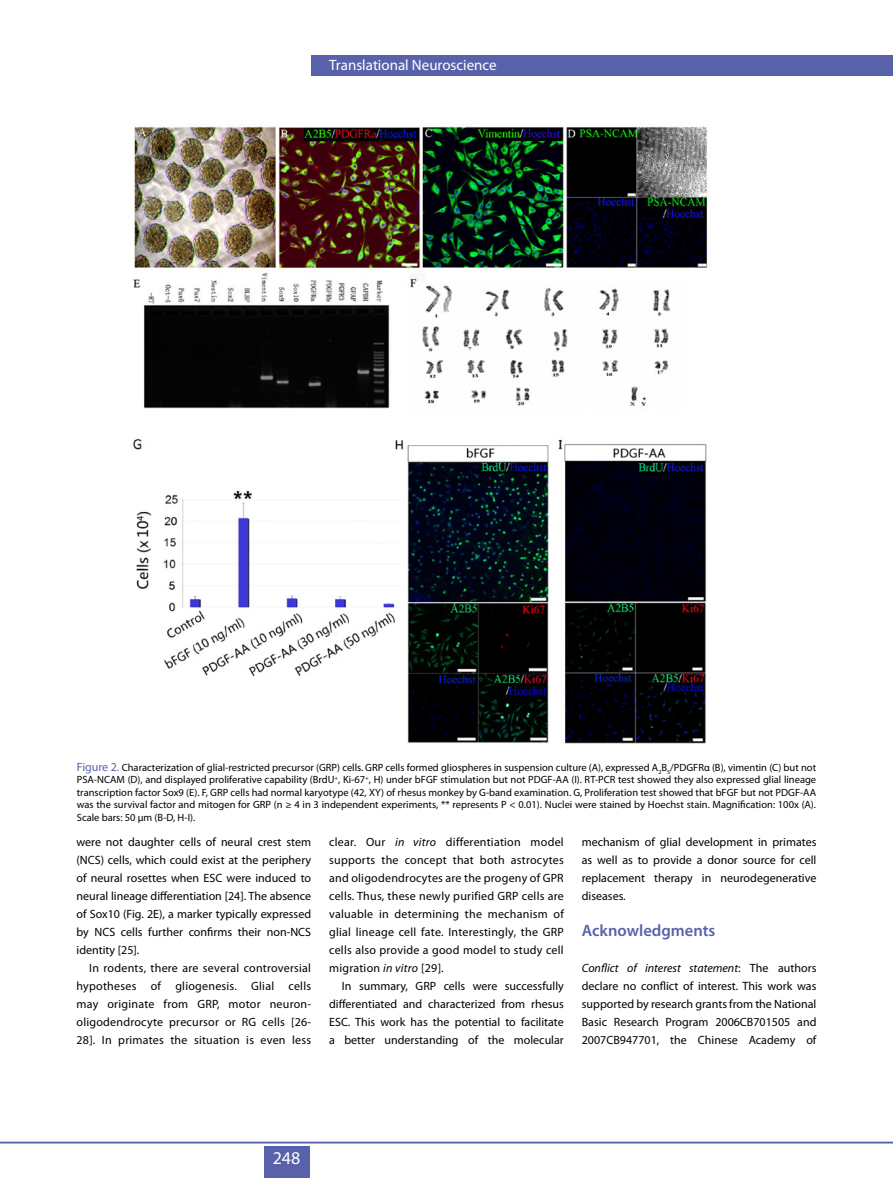
<style>
.page{position:relative;width:893px;height:1178px;background:#fff}
.page>*{position:absolute;margin:0;border:0;box-sizing:border-box;transform-origin:0 0}
.t1{font:18px "Myriad Pro";color:#fff}
.t2{font:600 16.5px "Myriad Pro";color:#5862aa}
.t3{font:15px "Myriad Pro";color:#fff}
.t4{font:12px/18px "Myriad Pro";color:#000;text-align:justify}
.t5{font:10.5px/12.6px "Myriad Pro";color:#000;text-align:justify}
.s1{font-size:12px;color:#5862aa}
.s2{font-style:italic}
</style>
<div class="page">
<div style="left:264px;top:1146px;width:45px;height:32px;background:#5862aa"></div>
<hr style="left:0;top:1142px;width:893px;height:1px;background:#5862aa">
<img style="left:133px;top:125px;width:575px;height:619px">
<div style="left:312px;top:55px;width:581px;height:21px;background:#5862aa"></div>
<p class="t3" style="left:329px;top:56px;width:169px">Translational Neuroscience</p>
<p class="t5" style="left:77px;top:760px;width:741px"><span class="s1">Figure 2.</span> Characterization of glial-restricted precursor (GRP) cells. GRP cells formed gliospheres in suspension culture (A), expressed A<sub>2</sub>B<sub>5</sub>/PDGFRα (B), vimentin (C) but not PSA-NCAM (D), and displayed proliferative capability (BrdU<sup>+</sup>, Ki-67<sup>+</sup>, H) under bFGF stimulation but not PDGF-AA (I). RT-PCR test showed they also expressed glial lineage transcription factor Sox9 (E). F, GRP cells had normal karyotype (42, XY) of rhesus monkey by G-band examination. G, Proliferation test showed that bFGF but not PDGF-AA was the survival factor and mitogen for GRP (n ≥ 4 in 3 independent experiments, ** represents P &lt; 0.01). Nuclei were stained by Hoechst stain. Magnification: 100x (A).<br>Scale bars: 50 μm (B-D, H-I).</p>
<p class="t4" style="left:77px;top:833px;width:236px">were not daughter cells of neural crest stem (NCS) cells, which could exist at the periphery of neural rosettes when ESC were induced to neural lineage differentiation [24]. The absence of Sox10 (Fig. 2E), a marker typically expressed by NCS cells further confirms their non-NCS identity [25].</p>
<p class="t4" style="left:77px;top:959px;width:236px;text-indent:13px">In rodents, there are several controversial hypotheses of gliogenesis. Glial cells may originate from GRP, motor neuron&shy;oligodendrocyte precursor or RG cells [26- 28]. In primates the situation is even less</p>
<p class="t4" style="left:329px;top:833px;width:236px">clear. Our <span class="s2">in vitro</span> differentiation model supports the concept that both astrocytes and oligodendrocytes are the progeny of GPR cells. Thus, these newly purified GRP cells are valuable in determining the mechanism of glial lineage cell fate. Interestingly, the GRP cells also provide a good model to study cell migration <span class="s2">in vitro</span> [29].</p>
<p class="t4" style="left:329px;top:977px;width:236px;text-indent:13px">In summary, GRP cells were successfully differentiated and characterized from rhesus ESC. This work has the potential to facilitate a better understanding of the molecular</p>
<p class="t4" style="left:582px;top:833px;width:236px">mechanism of glial development in primates as well as to provide a donor source for cell replacement therapy in neurodegenerative diseases.</p>
<h2 class="t2" style="left:582px;top:920px;width:135px">Acknowledgments</h2>
<p class="t4" style="left:582px;top:959px;width:236px"><span class="s2">Conflict of interest statement</span>: The authors declare no conflict of interest. This work was supported by research grants from the National Basic Research Program 2006CB701505 and 2007CB947701, the Chinese Academy of</p>
<h1 class="t1" style="left:273px;top:1146px;width:29px">248</h1>
</div>
